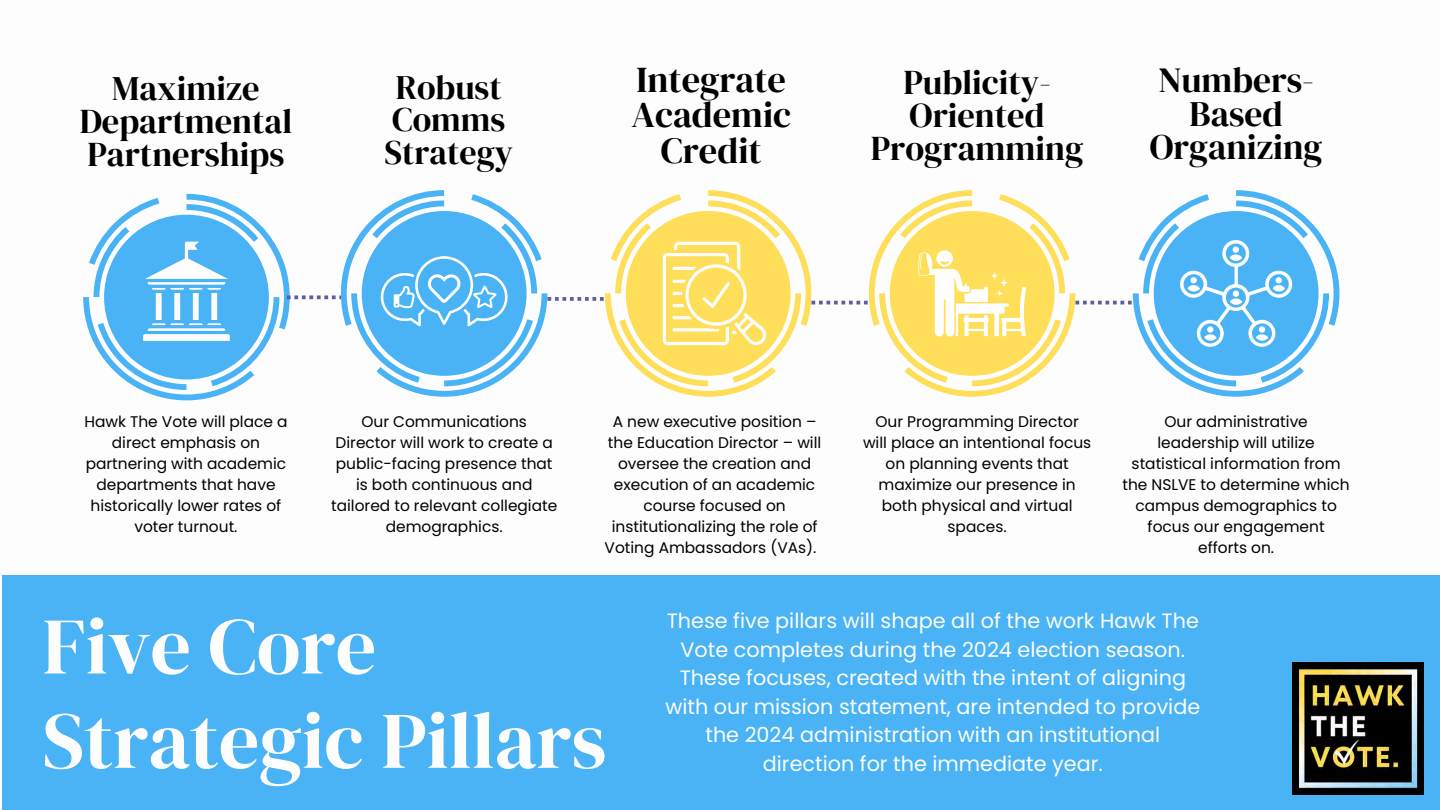
<style>
.page{position:relative;width:1440px;height:810px;background:#fff}
.page>*{position:absolute;margin:0;border:0;box-sizing:border-box;transform-origin:0 0}
.t1{font:80.1px/94.3px "DM Serif Display";color:#fdfdfd}
.t2{font:36.4px/35.2px "DM Serif Display";color:#000;text-align:center}
.t3{font:35.4px/33.8px "DM Serif Display";color:#000;text-align:center}
.t4{font:34.4px/33px "DM Serif Display";color:#000;text-align:center}
.t5{font:34px/32.2px "DM Serif Display";color:#000;text-align:center}
.t6{font:20.7px/28.5px "Poppins";color:#fdfdfd;text-align:center}
.t7{font:15.4px/21px "Poppins";color:#000;text-align:center}
</style>
<div class="page">
<div style="left:2px;top:575px;width:1438px;height:235px;background:#49b3f5"></div>
<svg style="left:83px;top:190px;width:1256px;height:210px"></svg>
<div style="left:1230px;top:298px;width:12px;height:7px;background:#fdfdfd;border-radius:50%"></div>
<img style="left:1292px;top:663px;width:132px;height:132px">
<h3 class="t4" style="left:80px;top:72px;width:214px">Maximize<br>Departmental<br>Partnerships</h3>
<h3 class="t5" style="left:385px;top:72px;width:130px">Robust<br>Comms<br>Strategy</h3>
<h2 class="t2" style="left:631px;top:63px;width:161px">Integrate<br>Academic<br>Credit</h2>
<h3 class="t3" style="left:1150px;top:63px;width:174px">Numbers-<br>Based<br>Organizing</h3>
<h3 class="t4" style="left:871px;top:66px;width:214px">Publicity-<br>Oriented<br>Programming</h3>
<p class="t7" style="left:84px;top:412px;width:205px">Hawk The Vote will place a direct emphasis on partnering with academic departments that have historically lower rates of voter turnout.</p>
<p class="t7" style="left:331px;top:412px;width:228px">Our Communications<br>Director will work to create a public-facing presence that is both continuous and tailored to relevant collegiate demographics.</p>
<p class="t7" style="left:605px;top:412px;width:218px">A new executive position – the Education Director – will oversee the creation and execution of an academic course focused on institutionalizing the role of<br>Voting Ambassadors (VAs).</p>
<p class="t7" style="left:863px;top:412px;width:230px">Our Programming Director will place an intentional focus on planning events that maximize our presence in both physical and virtual spaces.</p>
<p class="t7" style="left:1123px;top:412px;width:229px">Our administrative leadership will utilize statistical information from the NSLVE to determine which campus demographics to focus our engagement efforts on.</p>
<h1 class="t1" style="left:43px;top:600px;width:565px">Five Core<br>Strategic Pillars</h1>
<p class="t6" style="left:665px;top:607px;width:536px">These five pillars will shape all of the work Hawk The Vote completes during the 2024 election season.<br>These focuses, created with the intent of aligning with our mission statement, are intended to provide the 2024 administration with an institutional direction for the immediate year.</p>
</div>
